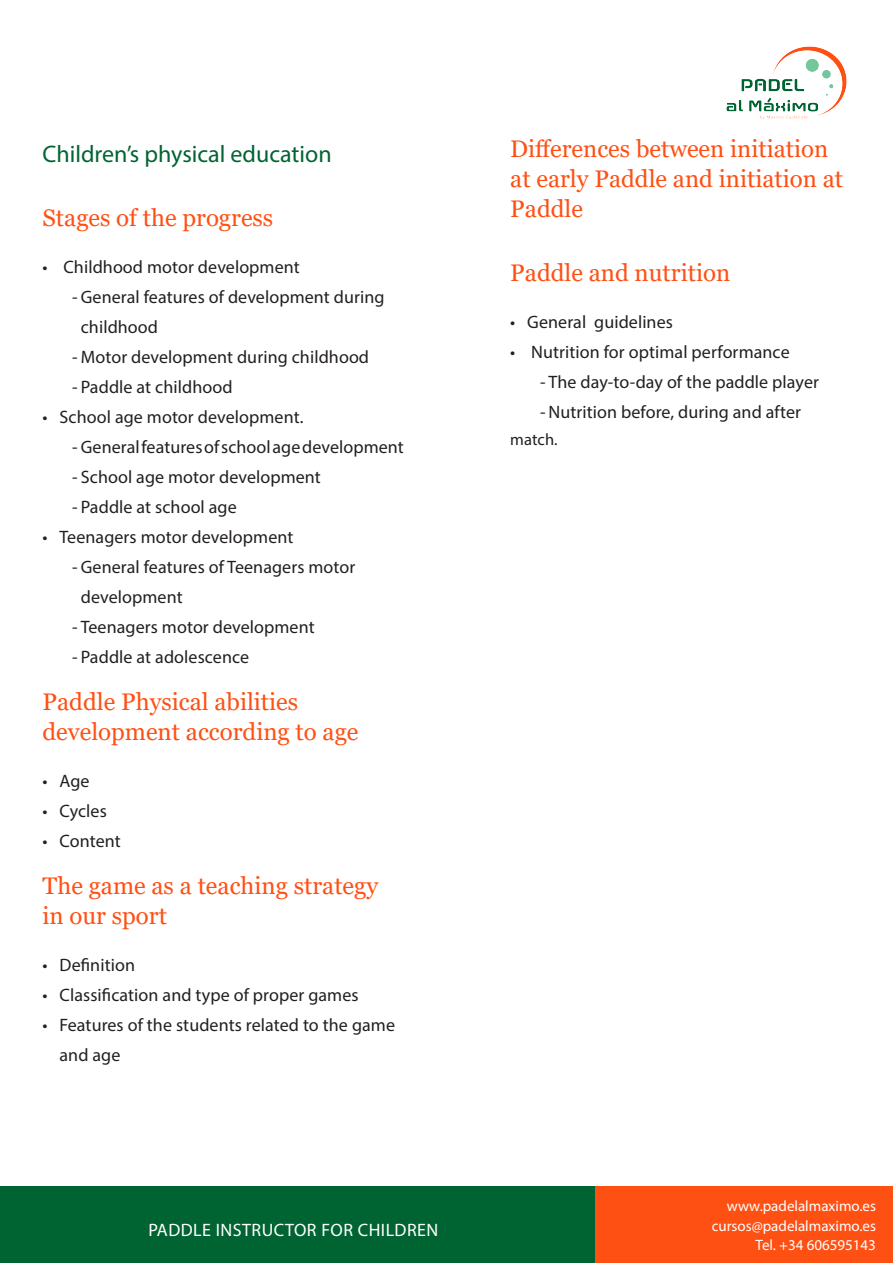
<style>
.page{position:relative;width:893px;height:1263px;background:#fff}
.page>*{position:absolute;margin:0;border:0;box-sizing:border-box;transform-origin:0 0}
.Título_naranja{font:24px/30px "Georgia";color:#ff5014}
.Título_naranja-2{font:24px "Myriad Pro";color:#006432}
.t1{font:18px/30px "Myriad Pro";letter-spacing:.005em;color:#231f20}
.t2{font:18px "Myriad Pro";letter-spacing:.025em;color:#fff}
.Verde_nivel_1{font:16.5px "Myriad Pro";letter-spacing:.005em;color:#231f20}
.t3{font:15px/19.5px "Myriad Pro";color:#fff;text-align:right}
</style>
<div class="page">
<img style="left:726px;top:46px;width:121px;height:74px">
<div style="left:0;top:1186px;width:595px;height:77px;background:#006432"></div>
<div style="left:595px;top:1186px;width:298px;height:77px;background:#ff5014"></div>
<p class="Título_naranja-2" style="left:43px;top:139px;width:291px">Children’s physical education</p>
<p class="Título_naranja" style="left:43px;top:203px;width:232px">Stages of the progress</p>
<p class="t1" style="left:43px;top:251px;width:259px">• Childhood motor development</p>
<p class="t1" style="left:81px;top:281px;width:305px;text-indent:-9px">- General features of development during childhood</p>
<p class="t1" style="left:72px;top:341px;width:298px">- Motor development during childhood</p>
<p class="t1" style="left:72px;top:371px;width:162px">- Paddle at childhood</p>
<p class="t1" style="left:43px;top:401px;width:262px">• School age motor development.</p>
<p class="t1" style="left:72px;top:431px;width:333px">- General features of school age development</p>
<p class="t1" style="left:72px;top:461px;width:250px">- School age motor development</p>
<p class="t1" style="left:72px;top:491px;width:166px">- Paddle at school age</p>
<p class="t1" style="left:43px;top:521px;width:252px">• Teenagers motor development</p>
<p class="t1" style="left:81px;top:551px;width:276px;text-indent:-9px">- General features of Teenagers motor development</p>
<p class="t1" style="left:72px;top:611px;width:244px">- Teenagers motor development</p>
<p class="t1" style="left:72px;top:641px;width:178px">- Paddle at adolescence</p>
<p class="Título_naranja" style="left:43px;top:687px;width:317px">Paddle Physical abilities development according to age</p>
<p class="t1" style="left:43px;top:765px;width:49px">• Age</p>
<p class="t1" style="left:43px;top:795px;width:66px">• Cycles</p>
<p class="t1" style="left:43px;top:825px;width:80px">• Content</p>
<p class="Título_naranja" style="left:43px;top:871px;width:337px">The game as a teaching strategy in our sport</p>
<p class="t1" style="left:43px;top:949px;width:94px">• Definition</p>
<p class="t1" style="left:43px;top:979px;width:318px">• Classification and type of proper games</p>
<p class="t1" style="left:60px;top:1009px;width:337px;text-indent:-17px">• Features of the students related to the game and age</p>
<p class="t2" style="left:148px;top:1218px;width:291px">PADDLE INSTRUCTOR FOR CHILDREN</p>
<p class="Título_naranja" style="left:510px;top:135px;width:334px">Differences between initiation at early Paddle and initiation at<br>Paddle</p>
<p class="Título_naranja" style="left:510px;top:259px;width:221px">Paddle and nutrition</p>
<p class="t1" style="left:510px;top:307px;width:164px">• General guidelines</p>
<p class="t1" style="left:510px;top:337px;width:281px">• Nutrition for optimal performance</p>
<p class="t1" style="left:540px;top:367px;width:280px">- The day-to-day of the paddle player</p>
<p class="t1" style="left:540px;top:397px;width:263px">- Nutrition before, during and after</p>
<p class="Verde_nivel_1" style="left:510px;top:430px;width:49px">match.</p>
<p class="t3" style="left:712px;top:1196px;width:166px">www.padelalmaximo.es cursos@padelalmaximo.es<br>Tel. +34 606595143</p>
</div>
